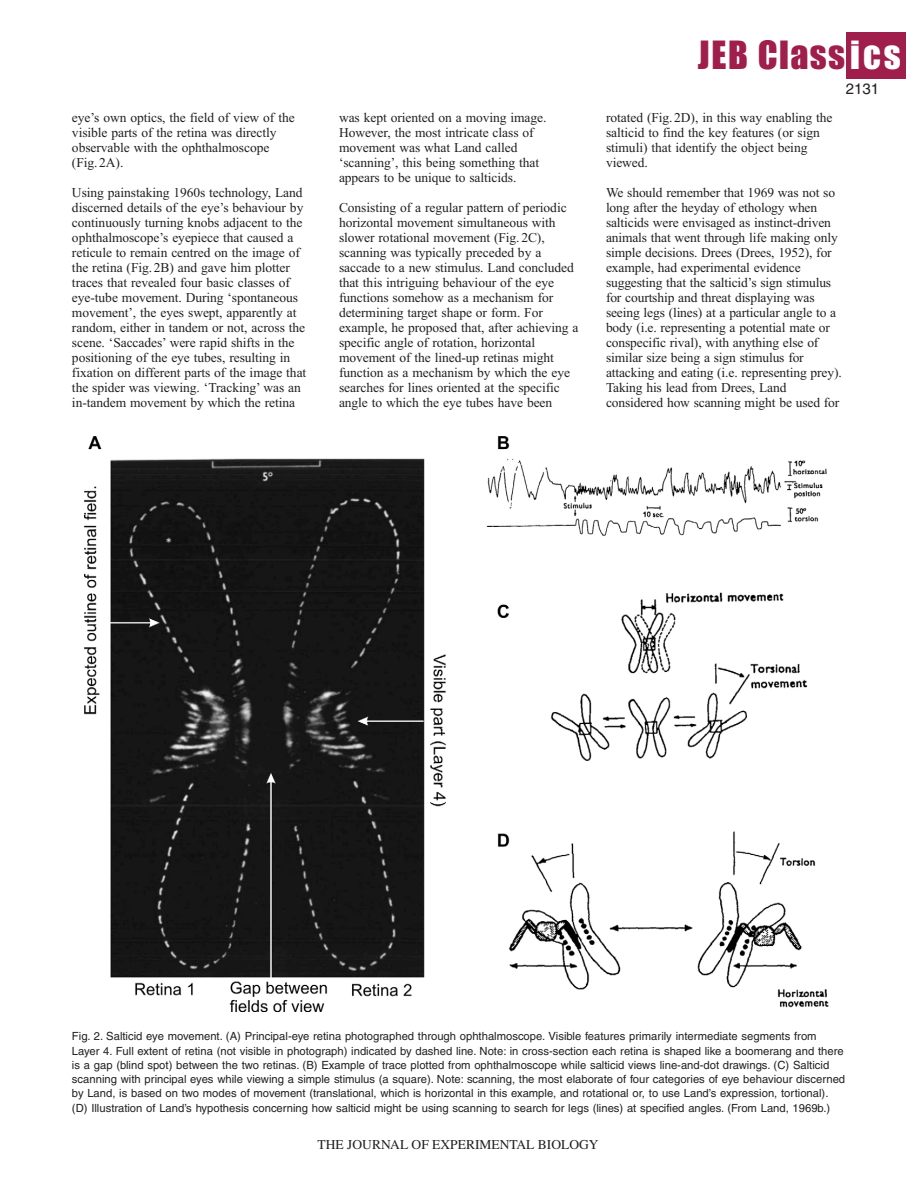
<style>
.page{position:relative;width:918px;height:1188px;background:#fff}
.page>*{position:absolute;margin:0;border:0;box-sizing:border-box;transform-origin:0 0}
.t1{font:36px "Impact";letter-spacing:.05em;color:#a01e4b}
.t2{font:15px "Helvetica";color:#231f20}
.t3{font:13.5px/15px "Times New Roman";letter-spacing:-.005em;color:#231f20}
.t4{font:13.5px "Times";color:#231f20}
.t5{font:11.25px/14.2px "Helvetica";color:#231f20}
.s1{color:#fff}
</style>
<div class="page">
<div style="left:846px;top:32px;width:60px;height:46px;background:#a01e4b"></div>
<img style="left:84px;top:436px;width:745px;height:575px">
<h1 class="t1" style="left:698px;top:44px;width:204px">JEB Class<span class="s1">ics</span></h1>
<p class="t3" style="left:72px;top:112px;width:224px">eye’s own optics, the field of view of the visible parts of the retina was directly observable with the ophthalmoscope (Fig.2A).</p>
<p class="t3" style="left:72px;top:187px;width:236px">Using painstaking 1960s technology, Land discerned details of the eye’s behaviour by continuously turning knobs adjacent to the ophthalmoscope’s eyepiece that caused a reticule to remain centred on the image of the retina (Fig.2B) and gave him plotter traces that revealed four basic classes of eye-tube movement. During ‘spontaneous movement’, the eyes swept, apparently at random, either in tandem or not, across the scene. ‘Saccades’ were rapid shifts in the positioning of the eye tubes, resulting in fixation on different parts of the image that the spider was viewing. ‘Tracking’ was an in-tandem movement by which the retina</p>
<p class="t3" style="left:339px;top:111px;width:209px">was kept oriented on a moving image.<br>However, the most intricate class of movement was what Land called ‘scanning’, this being something that appears to be unique to salticids.</p>
<p class="t3" style="left:339px;top:201px;width:241px">Consisting of a regular pattern of periodic horizontal movement simultaneous with slower rotational movement (Fig.2C), scanning was typically preceded by a saccade to a new stimulus. Land concluded that this intriguing behaviour of the eye functions somehow as a mechanism for determining target shape or form. For example, he proposed that, after achieving a specific angle of rotation, horizontal movement of the lined-up retinas might function as a mechanism by which the eye searches for lines oriented at the specific angle to which the eye tubes have been</p>
<p class="t2" style="left:846px;top:84px;width:35px">2131</p>
<p class="t3" style="left:606px;top:111px;width:228px">rotated (Fig.2D), in this way enabling the salticid to find the key features (or sign stimuli) that identify the object being viewed.</p>
<p class="t3" style="left:606px;top:186px;width:237px">We should remember that 1969 was not so long after the heyday of ethology when salticids were envisaged as instinct-driven animals that went through life making only simple decisions. Drees (Drees, 1952), for example, had experimental evidence suggesting that the salticid’s sign stimulus for courtship and threat displaying was seeing legs (lines) at a particular angle to a body (i.e. representing a potential mate or conspecific rival), with anything else of similar size being a sign stimulus for attacking and eating (i.e. representing prey).<br>Taking his lead from Drees, Land considered how scanning might be used for</p>
<p class="t5" style="left:72px;top:1030px;width:775px">Fig. 2. Salticid eye movement. (A) Principal-eye retina photographed through ophthalmoscope. Visible features primarily intermediate segments from Layer 4. Full extent of retina (not visible in photograph) indicated by dashed line. Note: in cross-section each retina is shaped like a boomerang and there is a gap (blind spot) between the two retinas. (B) Example of trace plotted from ophthalmoscope while salticid views line-and-dot drawings. (C) Salticid scanning with principal eyes while viewing a simple stimulus (a square). Note: scanning, the most elaborate of four categories of eye behaviour discerned by Land, is based on two modes of movement (translational, which is horizontal in this example, and rotational or, to use Land’s expression, tortional). (D) Illustration of Land’s hypothesis concerning how salticid might be using scanning to search for legs (lines) at specified angles. (From Land, 1969b.)</p>
<p class="t4" style="left:318px;top:1137px;width:282px">THE JOURNAL OF EXPERIMENTAL BIOLOGY</p>
</div>
